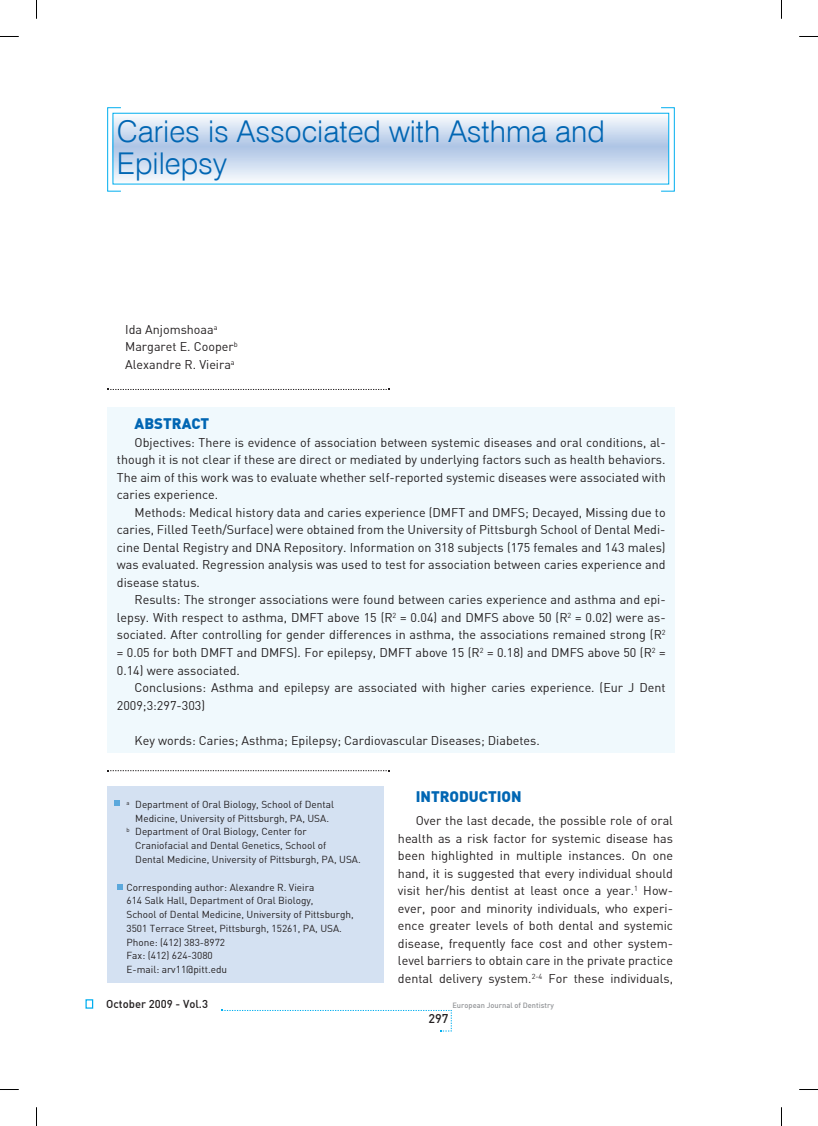
<style>
.page{position:relative;width:818px;height:1126px;background:#fff}
.page>*{position:absolute;margin:0;border:0;box-sizing:border-box;transform-origin:0 0}
.t1{font:300 30px/32.5px "Swiss 721 BT";color:#0166b3}
.t2{font:15px "Din B Black";color:#0166b3}
.t3{font:12.5px/17.5px "Din B Regular";color:#231f20;text-align:justify}
.t4{font:12.5px "Din B Medium";color:#231f20}
.t5{font:11.25px "Din B Medium";color:#231f20}
.t6{font:10px/13.8px "Din B Regular";color:#231f20}
.t7{font:7.5px "Din B Medium";color:#939598}
</style>
<div class="page">
<div style="left:85px;top:999px;width:8px;height:9px;border:1px solid #00aeef"></div>
<svg style="left:222px;top:1009px;width:230px;height:22px"></svg>
<div style="left:107px;top:407px;width:567px;height:345px;background:#f0f9fd"></div>
<svg style="left:107px;top:389px;width:283px;height:1px"></svg>
<svg style="left:115px;top:117px;width:551px;height:63px;background:#cfddf0"></svg>
<div style="left:107px;top:107px;width:14px;height:84px;border:1px solid #00aeef"></div>
<svg style="left:107px;top:770px;width:282px;height:1px"></svg>
<div style="left:107px;top:786px;width:276px;height:197px;background:#d4e1f2"></div>
<svg style="left:117px;top:884px;width:5px;height:6px"></svg>
<svg style="left:114px;top:800px;width:6px;height:6px"></svg>
<svg style="left:0;top:36px;width:19px;height:1px"></svg>
<svg style="left:799px;top:36px;width:18px;height:1px"></svg>
<svg style="left:0;top:1089px;width:19px;height:1px"></svg>
<svg style="left:799px;top:1089px;width:18px;height:1px"></svg>
<svg style="left:36px;top:0;width:1px;height:19px"></svg>
<svg style="left:36px;top:1107px;width:1px;height:18px"></svg>
<h1 class="t1" style="left:117px;top:115px;width:489px">Caries is Associated with Asthma and<br>Epilepsy</h1>
<p class="t3" style="left:125px;top:320px;width:114px;text-align:left">Ida Anjomshoaa<sup>a<br></sup>Margaret E. Cooper<sup>b<br></sup>Alexandre R. Vieira<sup>a</sup></p>
<p class="t2" style="left:134px;top:414px;width:76px">ABSTRACT</p>
<p class="t3" style="left:117px;top:433px;width:550px;text-indent:18px">Objectives: There is evidence of association between systemic diseases and oral conditions, al&shy;though it is not clear if these are direct or mediated by underlying factors such as health behaviors.<br>The aim of this work was to evaluate whether self-reported systemic diseases were associated with caries experience.</p>
<p class="t3" style="left:117px;top:503px;width:550px;text-indent:18px">Methods: Medical history data and caries experience (DMFT and DMFS; Decayed, Missing due to caries, Filled Teeth/Surface) were obtained from the University of Pittsburgh School of Dental Medi&shy;cine Dental Registry and DNA Repository. Information on 318 subjects (175 females and 143 males) was evaluated. Regression analysis was used to test for association between caries experience and disease status.</p>
<p class="t3" style="left:117px;top:591px;width:550px;text-indent:18px">Results: The stronger associations were found between caries experience and asthma and epi&shy;lepsy. With respect to asthma, DMFT above 15 (R<sup>2</sup> = 0.04) and DMFS above 50 (R<sup>2</sup> = 0.02) were as&shy;sociated. After controlling for gender differences in asthma, the associations remained strong (R<sup>2 </sup>= 0.05 for both DMFT and DMFS). For epilepsy, DMFT above 15 (R<sup>2</sup> = 0.18) and DMFS above 50 (R<sup>2</sup> = 0.14) were associated.</p>
<p class="t3" style="left:117px;top:678px;width:550px;text-indent:18px">Conclusions: Asthma and epilepsy are associated with higher caries experience. (Eur J Dent<br>2009;3:297-303)</p>
<p class="t3" style="left:134px;top:731px;width:406px">Key words: Caries; Asthma; Epilepsy; Cardiovascular Diseases; Diabetes.</p>
<p class="t6" style="left:126px;top:797px;width:209px"><sup>a</sup> Department of Oral Biology, School of Dental</p>
<p class="t6" style="left:135px;top:811px;width:195px">Medicine, University of Pittsburgh, PA, USA.</p>
<p class="t6" style="left:126px;top:824px;width:181px"><sup>b</sup> Department of Oral Biology, Center for</p>
<p class="t6" style="left:135px;top:838px;width:192px">Craniofacial and Dental Genetics, School of</p>
<p class="t6" style="left:135px;top:852px;width:227px">Dental Medicine, University of Pittsburgh, PA, USA.</p>
<p class="t6" style="left:126px;top:879px;width:229px">Corresponding author: Alexandre R. Vieira<br>614 Salk Hall, Department of Oral Biology,<br>School of Dental Medicine, University of Pittsburgh, 3501 Terrace Street, Pittsburgh, 15261, PA, USA.<br>Phone: (412) 383-8972<br>Fax: (412) 624-3080<br>E-mail: arv11@pitt.edu</p>
<p class="t5" style="left:106px;top:996px;width:103px">October 2009 - Vol.3</p>
<p class="t2" style="left:415px;top:786px;width:107px">INTRODUCTION</p>
<p class="t3" style="left:398px;top:811px;width:276px;text-indent:18px">Over the last decade, the possible role of oral health as a risk factor for systemic disease has been highlighted in multiple instances. On one hand, it is suggested that every individual should visit her/his dentist at least once a year.<sup>1</sup> How&shy;ever, poor and minority individuals, who experi&shy;ence greater levels of both dental and systemic disease, frequently face cost and other system&shy;level barriers to obtain care in the private practice dental delivery system.<sup>2-4</sup> For these individuals,</p>
<p class="t7" style="left:452px;top:1000px;width:103px">European Journal of Dentistry</p>
<p class="t4" style="left:428px;top:1010px;width:21px">297</p>
</div>
